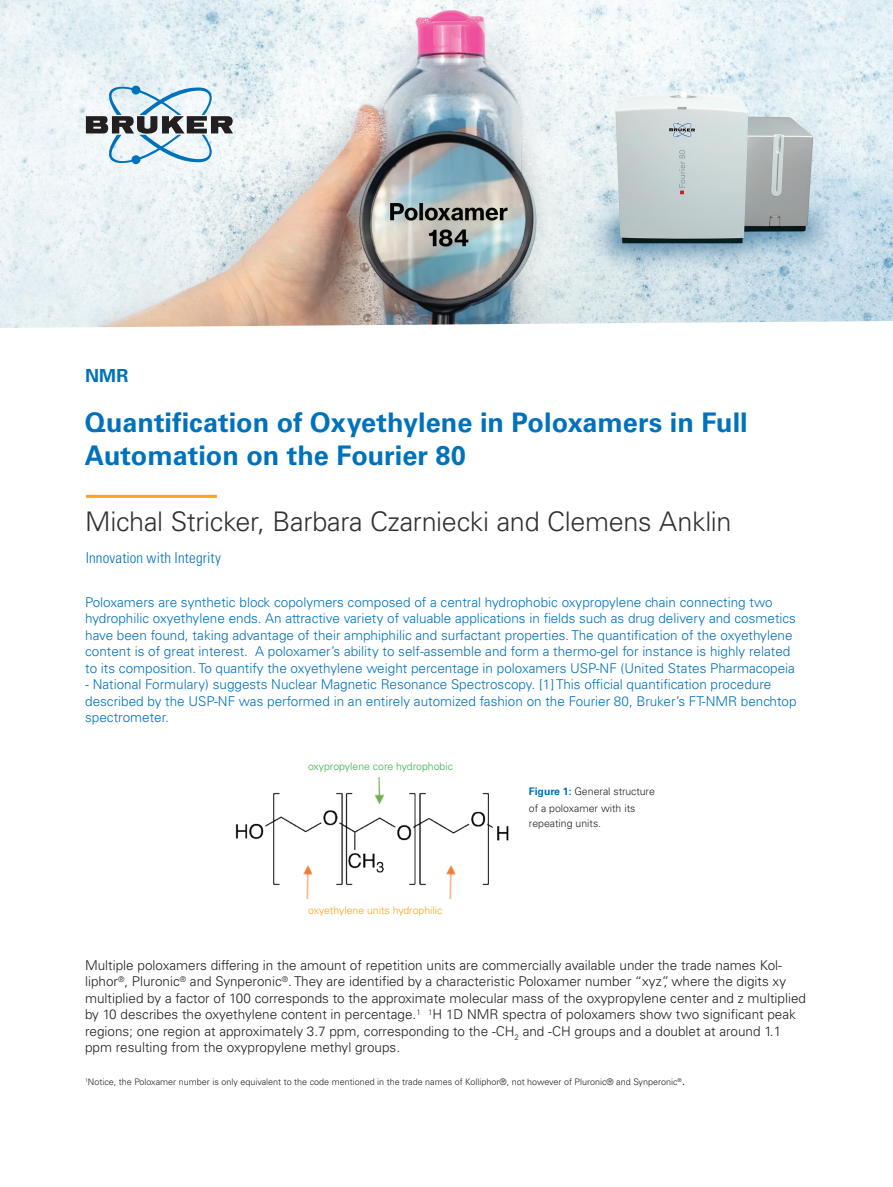
<style>
.page{position:relative;width:893px;height:1187px;background:#fff}
.page>*{position:absolute;margin:0;border:0;box-sizing:border-box;transform-origin:0 0}
.t1{font:700 27px/33px "Univers LT Std";color:#0072bc}
.t2{font:300 27px "Univers LT Std";letter-spacing:-.01em;color:#2f3230}
.t3{font:700 18px "Univers LT Std";color:#0072bc}
.t4{font:300 condensed 15px "Univers LT Std";letter-spacing:.01em;color:#0072bc}
.t5{font:300 13.5px/16.5px "Univers LT Std";color:#0072bc}
.t6{font:300 13.5px/16.5px "Univers LT Std";color:#231f20}
.t7{font:300 10.5px/16.5px "Univers LT Std";color:#231f20}
.t8{font:300 10.5px "Univers LT Std";color:#40ae49}
.t9{font:300 10.5px "Univers LT Std";color:#f9a21c}
.t10{font:300 9px "Univers LT Std";color:#231f20}
.s1{font-weight:700;color:#0072bc}
</style>
<div class="page">
<img style="left:235px;top:792px;width:273px;height:94px">
<img style="left:370px;top:777px;width:19px;height:35px">
<img style="left:441px;top:855px;width:19px;height:43px">
<img style="left:298px;top:855px;width:19px;height:43px">
<img style="left:0;top:0;width:893px;height:328px">
<svg style="left:86px;top:86px;width:147px;height:78px"></svg>
<hr style="left:86px;top:495px;width:131px;height:3px;background:#f9a21c">
<h2 class="t3" style="left:85px;top:365px;width:45px">NMR</h2>
<h1 class="t1" style="left:85px;top:406px;width:664px">Quantification of Oxyethylene in Poloxamers in Full<br>Automation on the Fourier 80</h1>
<h1 class="t2" style="left:85px;top:505px;width:648px">Michal Stricker, Barbara Czarniecki and Clemens Anklin</h1>
<p class="t4" style="left:86px;top:548px;width:137px">Innovation with Integrity</p>
<p class="t5" style="left:85px;top:593px;width:712px">Poloxamers are synthetic block copolymers composed of a central hydrophobic oxypropylene chain connecting two hydrophilic oxyethylene ends. An attractive variety of valuable applications in fields such as drug delivery and cosmetics have been found, taking advantage of their amphiphilic and surfactant properties. The quantification of the oxyethylene content is of great interest. A poloxamer’s ability to self-assemble and form a thermo-gel for instance is highly related to its composition. To quantify the oxyethylene weight percentage in poloxamers USP-NF (United States Pharmacopeia</p>
<p class="t5" style="left:85px;top:676px;width:713px">- National Formulary) suggests Nuclear Magnetic Resonance Spectroscopy. [1] This official quantification procedure described by the USP-NF was performed in an entirely automized fashion on the Fourier 80, Bruker’s FT-NMR benchtop spectrometer.</p>
<p class="t8" style="left:308px;top:759px;width:147px">oxypropylene core hydrophobic</p>
<p class="t9" style="left:308px;top:903px;width:136px">oxyethylene units hydrophilic</p>
<p class="t7" style="left:529px;top:783px;width:128px"><span class="s1">Figure 1:</span> General structure of a poloxamer with its</p>
<p class="t7" style="left:529px;top:814px;width:74px">repeating units.</p>
<p class="t6" style="left:85px;top:956px;width:722px">Multiple poloxamers differing in the amount of repetition units are commercially available under the trade names Kol&shy;liphor<sup>®</sup>, Pluronic<sup>®</sup> and Synperonic<sup>®</sup>. They are identified by a characteristic Poloxamer number “xyz”, where the digits xy multiplied by a factor of 100 corresponds to the approximate molecular mass of the oxypropylene center and z multiplied by 10 describes the oxyethylene content in percentage.<sup>1</sup> <sup>1</sup>H 1D NMR spectra of poloxamers show two significant peak regions; one region at approximately 3.7 ppm, corresponding to the -CH<sub>2</sub> and -CH groups and a doublet at around 1.1 ppm resulting from the oxypropylene methyl groups.</p>
<p class="t10" style="left:85px;top:1076px;width:598px"><sup>1</sup>Notice, the Poloxamer number is only equivalent to the code mentioned in the trade names of Kolliphor®, not however of Pluronic® and Synperonic<sup>®</sup></p>
<p class="t6" style="left:682px;top:1072px;width:5px">.</p>
</div>
